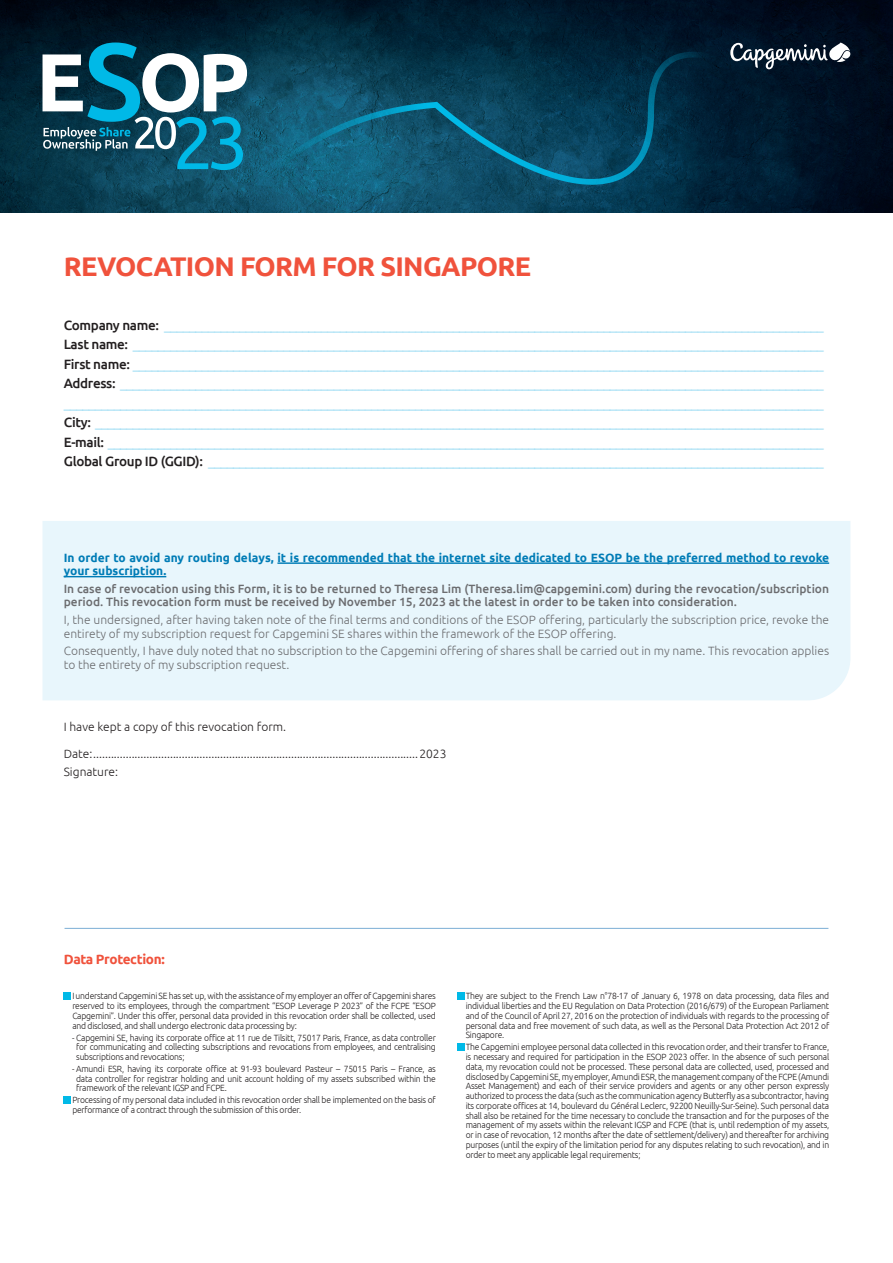
<style>
.page{position:relative;width:893px;height:1263px;background:#fff}
.page>*{position:absolute;margin:0;border:0;box-sizing:border-box;transform-origin:0 0}
.t1{font:700 27px "Ubuntu";letter-spacing:-.025em;color:#f0523c}
.t2{font:300 13.5px "Ubuntu";color:#8ed7f2}
.t3{font:700 13.5px "Ubuntu";letter-spacing:-.025em;color:#f0523c}
.t4{font:300 12px/13.5px "Ubuntu";color:#6c6d70}
.t5{font:500 12px/13.5px "Ubuntu";color:#6c6d70}
.t6{font:300 12px "Ubuntu";color:#231f20}
.t7{font:700 12px/13.5px "Ubuntu";color:#007cb6}
.t8{font:300 9px/9.8px "Ubuntu";letter-spacing:-.025em;color:#231f20;text-align:justify;scale:.95 1}
.s1{font-weight:500;color:#231f20}
</style>
<div class="page">
<img style="left:0;top:0;width:893px;height:213px">
<svg style="left:43px;top:43px;width:204px;height:127px"></svg>
<svg style="left:247px;top:52px;width:437px;height:144px;background:#0b4c65"></svg>
<svg style="left:730px;top:43px;width:120px;height:26px"></svg>
<div style="left:43px;top:521px;width:807px;height:179px;background:#e8f6fc"></div>
<hr style="left:277px;top:562px;width:552px;height:2px;background:#007cb6">
<hr style="left:64px;top:576px;width:102px;height:1px;background:#007cb6">
<div style="left:64px;top:992px;width:7px;height:7px;background:#00b9e7"></div>
<div style="left:64px;top:1096px;width:7px;height:7px;background:#00b9e7"></div>
<div style="left:457px;top:992px;width:7px;height:7px;background:#00b9e7"></div>
<div style="left:457px;top:1043px;width:7px;height:7px;background:#00b9e7"></div>
<hr style="left:65px;top:928px;width:763px;height:1px;background:#7baed5">
<p class="t1" style="left:64px;top:250px;width:469px">REVOCATION FORM FOR SINGAPORE</p>
<p class="t2" style="left:64px;top:317px;width:761px"><span class="s1">Company name:</span> _________________________________________________________________________________________________________</p>
<p class="t2" style="left:64px;top:336px;width:761px"><span class="s1">Last name:</span> ______________________________________________________________________________________________________________</p>
<p class="t2" style="left:64px;top:356px;width:761px"><span class="s1">First name:</span> ______________________________________________________________________________________________________________</p>
<p class="t2" style="left:64px;top:375px;width:761px"><span class="s1">Address:</span> ________________________________________________________________________________________________________________</p>
<p class="t2" style="left:64px;top:395px;width:761px">_________________________________________________________________________________________________________________________</p>
<p class="t2" style="left:64px;top:414px;width:761px"><span class="s1">City:</span> ____________________________________________________________________________________________________________________</p>
<p class="t2" style="left:64px;top:434px;width:761px"><span class="s1">E-mail:</span> __________________________________________________________________________________________________________________</p>
<p class="t2" style="left:64px;top:453px;width:761px"><span class="s1">Global Group ID (GGID):</span> __________________________________________________________________________________________________</p>
<p class="t7" style="left:64px;top:550px;width:767px">In order to avoid any routing delays, it is recommended that the internet site dedicated to ESOP be the preferred method to revoke your subscription.</p>
<p class="t5" style="left:64px;top:581px;width:767px">In case of revocation using this Form, it is to be returned to Theresa Lim (Theresa.lim@capgemini.com) during the revocation/subscription period. This revocation form must be received by November 15, 2023 at the latest in order to be taken into consideration.</p>
<p class="t4" style="left:64px;top:613px;width:767px">I, the undersigned, after having taken note of the final terms and conditions of the ESOP offering, particularly the subscription price, revoke the entirety of my subscription request for Capgemini SE shares within the framework of the ESOP offering.</p>
<p class="t4" style="left:64px;top:644px;width:767px">Consequently, I have duly noted that no subscription to the Capgemini offering of shares shall be carried out in my name. This revocation applies to the entirety of my subscription request.</p>
<p class="t6" style="left:64px;top:720px;width:224px">I have kept a copy of this revocation form.</p>
<p class="t6" style="left:64px;top:747px;width:384px">Date:..............................................................................................................2023</p>
<p class="t6" style="left:64px;top:765px;width:56px">Signature:</p>
<p class="t3" style="left:64px;top:950px;width:102px">Data Protection:</p>
<p class="t8" style="left:72px;top:991px;width:384px">I understand Capgemini SE has set up, with the assistance of my employer an offer of Capgemini shares reserved to its employees, through the compartment “ESOP Leverage P 2023” of the FCPE “ESOP Capgemini”. Under this offer, personal data provided in this revocation order shall be collected, used and disclosed, and shall undergo electronic data processing by:</p>
<p class="t8" style="left:76px;top:1032px;width:380px;text-indent:-4px">- Capgemini SE, having its corporate office at 11 rue de Tilsitt, 75017 Paris, France, as data controller for communicating and collecting subscriptions and revocations from employees, and centralising subscriptions and revocations;</p>
<p class="t8" style="left:76px;top:1064px;width:380px;text-indent:-4px">- Amundi ESR, having its corporate office at 91-93 boulevard Pasteur – 75015 Paris – France, as data controller for registrar holding and unit account holding of my assets subscribed within the framework of the relevant IGSP and FCPE.</p>
<p class="t8" style="left:72px;top:1095px;width:384px">Processing of my personal data included in this revocation order shall be implemented on the basis of performance of a contract through the submission of this order.</p>
<p class="t8" style="left:466px;top:991px;width:384px">They are subject to the French Law n°78-17 of January 6, 1978 on data processing, data files and individual liberties and the EU Regulation on Data Protection (2016/679) of the European Parliament and of the Council of April 27, 2016 on the protection of individuals with regards to the processing of personal data and free movement of such data, as well as the Personal Data Protection Act 2012 of Singapore.</p>
<p class="t8" style="left:466px;top:1042px;width:384px">The Capgemini employee personal data collected in this revocation order, and their transfer to France, is necessary and required for participation in the ESOP 2023 offer. In the absence of such personal data, my revocation could not be processed. These personal data are collected, used, processed and disclosed by Capgemini SE, my employer, Amundi ESR, the management company of the FCPE (Amundi Asset Management) and each of their service providers and agents or any other person expressly authorized to process the data (such as the communication agency Butterfly as a subcontractor, having its corporate offices at 14, boulevard du Général Leclerc, 92200 Neuilly-Sur-Seine). Such personal data shall also be retained for the time necessary to conclude the transaction and for the purposes of the management of my assets within the relevant IGSP and FCPE (that is, until redemption of my assets, or in case of revocation, 12 months after the date of settlement/delivery) and thereafter for archiving purposes (until the expiry of the limitation period for any disputes relating to such revocation), and in order to meet any applicable legal requirements;</p>
</div>
